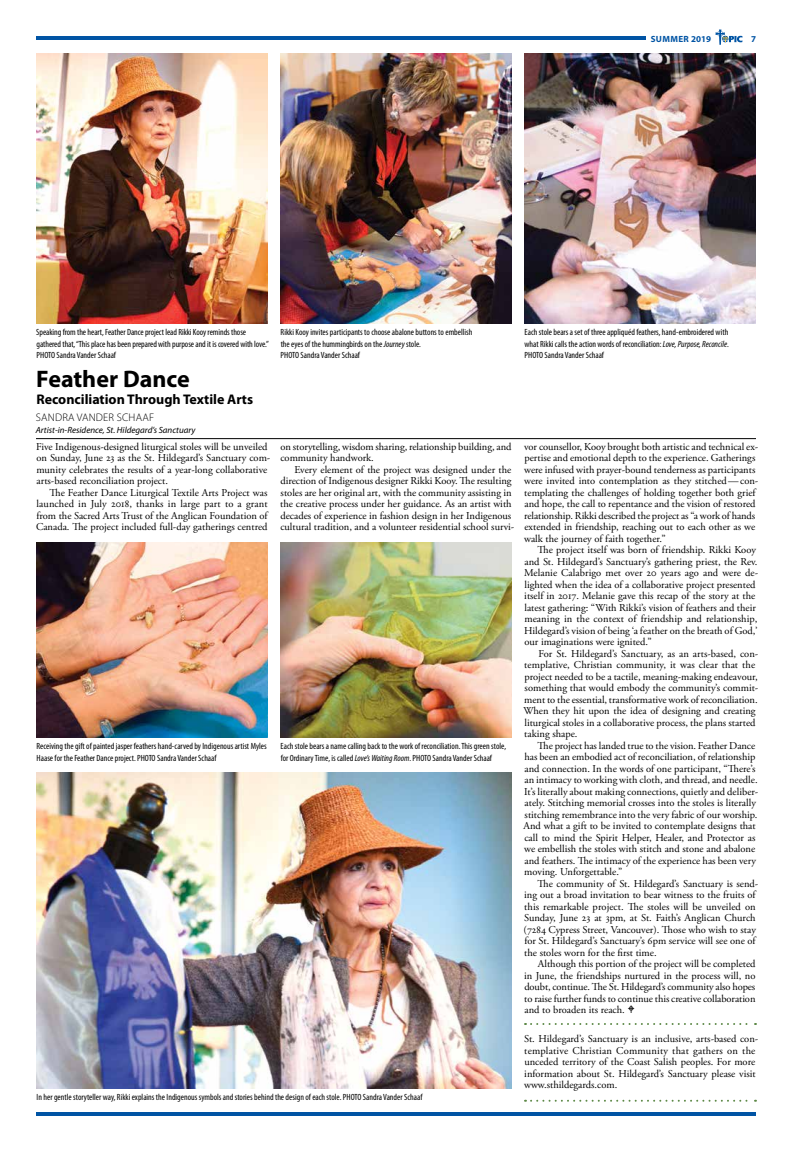
<style>
.page{position:relative;width:792px;height:1152px;background:#fff}
.page>*{position:absolute;margin:0;border:0;box-sizing:border-box;transform-origin:0 0}
.t1{font:700 24px "Myriad Pro";color:#000}
.t2{font:700 14px "Myriad Pro";color:#000}
.t3{font:300 11px "Myriad Pro";letter-spacing:.02em;color:#000}
.t4{font:10.5px/11.5px "Adobe Garamond Pro";color:#000}
.t5{font:condensed 9px/11.5px "Myriad Pro";color:#000}
.t6{font:italic 9px "Myriad Pro";color:#000}
.t7{font:700 9px "Myriad Pro";letter-spacing:.04em;color:#0054a4}
.s1{font-style:italic}
</style>
<div class="page">
<hr style="left:36px;top:36px;width:610px;height:4px;background:#0054a4">
<hr style="left:36px;top:1112px;width:720px;height:4px;background:#0054a4">
<svg style="left:715px;top:30px;width:28px;height:15px"></svg>
<hr style="left:36px;top:438px;width:720px;height:1px;background:#000">
<img style="left:36px;top:53px;width:232px;height:271px">
<img style="left:280px;top:53px;width:232px;height:271px">
<img style="left:36px;top:542px;width:232px;height:196px">
<img style="left:524px;top:53px;width:232px;height:271px">
<img style="left:280px;top:542px;width:232px;height:196px">
<img style="left:36px;top:772px;width:476px;height:316px">
<svg style="left:525px;top:1023px;width:231px;height:2px"></svg>
<svg style="left:525px;top:1100px;width:231px;height:2px"></svg>
<p class="t7" style="left:651px;top:33px;width:62px">SUMMER 2019</p>
<p class="t7" style="left:751px;top:33px;width:6px">7</p>
<p class="t5" style="left:36px;top:326px;width:234px">Speaking from the heart, Feather Dance project lead Rikki Kooy reminds those gathered that, “This place has been prepared with purpose and it is covered with love.”<br>PHOTO Sandra Vander Schaaf</p>
<p class="t5" style="left:281px;top:326px;width:193px">Rikki Kooy invites participants to choose abalone buttons to embellish the eyes of the hummingbirds on the <span class="s1">Journey</span> stole.<br>PHOTO Sandra Vander Schaaf</p>
<p class="t5" style="left:525px;top:326px;width:206px;text-align:justify">Each stole bears a set of three appliquéd feathers, hand-embroidered with what Rikki calls the action words of reconciliation: <span class="s1">Love, Purpose, Reconcile</span>.<br>PHOTO Sandra Vander Schaaf</p>
<h1 class="t1" style="left:36px;top:363px;width:155px">Feather Dance</h1>
<h2 class="t2" style="left:36px;top:390px;width:218px">Reconciliation Through Textile Arts</h2>
<p class="t3" style="left:36px;top:411px;width:120px">SANDRA VANDER SCHAAF</p>
<p class="t6" style="left:36px;top:424px;width:161px">Artist-in-Residence, St. Hildegard’s Sanctuary</p>
<p class="t4" style="left:36px;top:441px;width:236px">Five Indigenous-designed liturgical stoles will be unveiled on Sunday, June 23 as the St. Hildegard’s Sanctuary com&shy;munity celebrates the results of a year-long collaborative arts-based reconciliation project.</p>
<p class="t4" style="left:36px;top:487px;width:233px;text-align:justify;text-indent:14px">The Feather Dance Liturgical Textile Arts Project was launched in July 2018, thanks in large part to a grant from the Sacred Arts Trust of the Anglican Foundation of Canada. The project included full-day gatherings centred</p>
<p class="t4" style="left:280px;top:441px;width:233px">on storytelling, wisdom sharing, relationship building, and community handwork.</p>
<p class="t4" style="left:280px;top:464px;width:236px;text-indent:14px">Every element of the project was designed under the direction of Indigenous designer Rikki Kooy. The resulting stoles are her original art, with the community assisting in the creative process under her guidance. As an artist with decades of experience in fashion design in her Indigenous cultural tradition, and a volunteer residential school survi-</p>
<p class="t5" style="left:37px;top:740px;width:232px">Receiving the gift of painted jasper feathers hand-carved by Indigenous artist Myles<br>Haase for the Feather Dance project. PHOTO Sandra Vander Schaaf</p>
<p class="t5" style="left:281px;top:740px;width:227px">Each stole bears a name calling back to the work of reconciliation. This green stole, for Ordinary Time, is called <span class="s1">Love’s Waiting Room</span>. PHOTO Sandra Vander Schaaf</p>
<p class="t5" style="left:37px;top:1091px;width:387px">In her gentle storyteller way, Rikki explains the Indigenous symbols and stories behind the design of each stole. PHOTO Sandra Vander Schaaf</p>
<p class="t4" style="left:524px;top:441px;width:236px">vor counsellor, Kooy brought both artistic and technical ex&shy;pertise and emotional depth to the experience. Gatherings were infused with prayer-bound tenderness as participants were invited into contemplation as they stitched—con&shy;templating the challenges of holding together both grief and hope, the call to repentance and the vision of restored relationship. Rikki described the project as “a work of hands extended in friendship, reaching out to each other as we walk the journey of faith together.”</p>
<p class="t4" style="left:524px;top:545px;width:236px;text-indent:13px">The project itself was born of friendship. Rikki Kooy and St. Hildegard’s Sanctuary’s gathering priest, the Rev.<br>Melanie Calabrigo met over 20 years ago and were de&shy;lighted when the idea of a collaborative project presented itself in 2017. Melanie gave this recap of the story at the latest gathering: “With Rikki’s vision of feathers and their meaning in the context of friendship and relationship, Hildegard’s vision of being ‘a feather on the breath of God,’ our imaginations were ignited.”</p>
<p class="t4" style="left:523px;top:648px;width:236px;text-indent:15px">For St. Hildegard’s Sanctuary, as an arts-based, con&shy;templative, Christian community, it was clear that the project needed to be a tactile, meaning-making endeavour, something that would embody the community’s commit&shy;ment to the essential, transformative work of reconciliation.<br>When they hit upon the idea of designing and creating liturgical stoles in a collaborative process, the plans started taking shape.</p>
<p class="t4" style="left:524px;top:740px;width:236px;text-indent:14px">The project has landed true to the vision. Feather Dance has been an embodied act of reconciliation, of relationship and connection. In the words of one participant, “There’s an intimacy to working with cloth, and thread, and needle.<br>It’s literally about making connections, quietly and deliber&shy;ately. Stitching memorial crosses into the stoles is literally stitching remembrance into the very fabric of our worship.<br>And what a gift to be invited to contemplate designs that call to mind the Spirit Helper, Healer, and Protector as we embellish the stoles with stitch and stone and abalone and feathers. The intimacy of the experience has been very moving. Unforgettable.”</p>
<p class="t4" style="left:524px;top:878px;width:236px;text-indent:14px">The community of St. Hildegard’s Sanctuary is send&shy;ing out a broad invitation to bear witness to the fruits of this remarkable project. The stoles will be unveiled on Sunday, June 23 at 3pm, at St. Faith’s Anglican Church (7284 Cypress Street, Vancouver). Those who wish to stay for St. Hildegard’s Sanctuary’s 6pm service will see one of the stoles worn for the first time.</p>
<p class="t4" style="left:524px;top:959px;width:233px;text-align:justify;text-indent:14px">Although this portion of the project will be completed in June, the friendships nurtured in the process will, no doubt, continue. The St. Hildegard’s community also hopes to raise further funds to continue this creative collaboration and to broaden its reach.</p>
<p class="t4" style="left:524px;top:1034px;width:236px">St. Hildegard’s Sanctuary is an inclusive, arts-based con&shy;templative Christian Community that gathers on the unceded territory of the Coast Salish peoples. For more information about St. Hildegard’s Sanctuary please visit www.sthildegards.com.</p>
</div>
